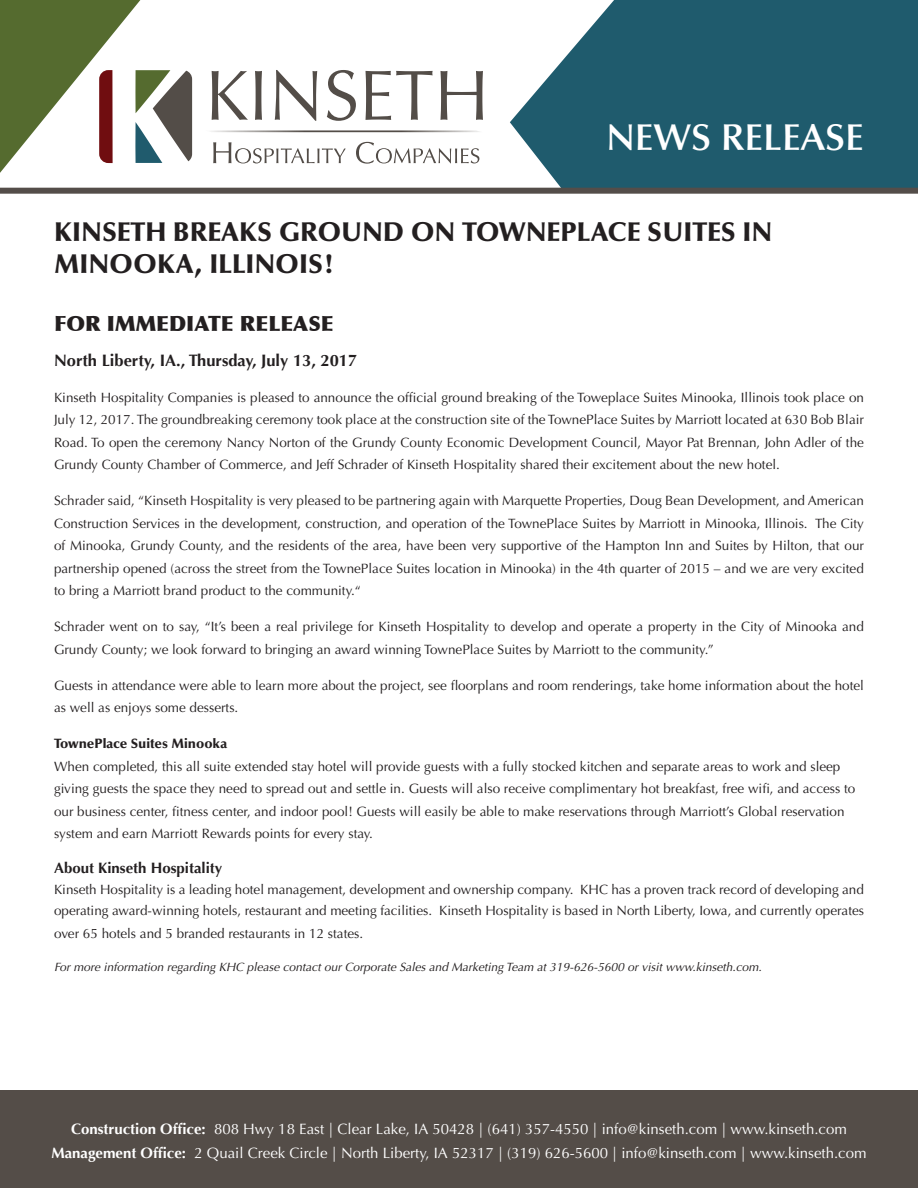
<style>
.page{position:relative;width:918px;height:1188px;background:#fff}
.page>*{position:absolute;margin:0;border:0;box-sizing:border-box;transform-origin:0 0}
.t1{font:600 37.5px "Optima";color:#fff}
.t2{font:900 27px/32.4px "Optima";color:#231f20}
.t3{font:900 21px "Optima";color:#231f20}
.t4{font:700 16.5px "Optima";color:#231f20}
.t5{font:15px/24px "Optima";color:#fff;text-align:center}
.t6{font:700 15px "Optima";color:#231f20}
.t7{font:13.5px/22.5px "Optima";color:#231f20}
.t8{font:italic 12px "Optima";color:#231f20}
.s1{font-weight:900}
.s2{font-weight:700}
</style>
<div class="page">
<svg style="left:510px;top:0;width:408px;height:188px;background:#366c7c"></svg>
<div style="left:0;top:188px;width:918px;height:6px;background:#544d49"></div>
<svg style="left:213px;top:142px;width:266px;height:22px"></svg>
<svg style="left:212px;top:70px;width:271px;height:51px"></svg>
<svg style="left:211px;top:130px;width:269px;height:2px"></svg>
<svg style="left:0;top:0;width:192px;height:173px"></svg>
<div style="left:0;top:1090px;width:918px;height:98px;background:#544d48"></div>
<p class="t1" style="left:606px;top:115px;width:259px">NEWS RELEASE</p>
<p class="t2" style="left:54px;top:216px;width:720px">KINSETH BREAKS GROUND ON TOWNEPLACE SUITES IN<br>MINOOKA, ILLINOIS!</p>
<p class="t3" style="left:54px;top:311px;width:281px">FOR IMMEDIATE RELEASE</p>
<p class="t4" style="left:54px;top:351px;width:305px">North Liberty, IA., Thursday, July 13, 2017</p>
<p class="t7" style="left:54px;top:386px;width:812px;text-align:justify">Kinseth Hospitality Companies is pleased to announce the official ground breaking of the Toweplace Suites Minooka, Illinois took place on July 12, 2017. The groundbreaking ceremony took place at the construction site of the TownePlace Suites by Marriott located at 630 Bob Blair Road. To open the ceremony Nancy Norton of the Grundy County Economic Development Council, Mayor Pat Brennan, John Adler of the Grundy County Chamber of Commerce, and Jeff Schrader of Kinseth Hospitality shared their excitement about the new hotel.</p>
<p class="t7" style="left:54px;top:490px;width:812px;text-align:justify">Schrader said, “Kinseth Hospitality is very pleased to be partnering again with Marquette Properties, Doug Bean Development, and American Construction Services in the development, construction, and operation of the TownePlace Suites by Marriott in Minooka, Illinois. The City of Minooka, Grundy County, and the residents of the area, have been very supportive of the Hampton Inn and Suites by Hilton, that our partnership opened (across the street from the TownePlace Suites location in Minooka) in the 4th quarter of 2015 – and we are very excited to bring a Marriott brand product to the community.“</p>
<p class="t7" style="left:54px;top:616px;width:811px">Schrader went on to say, “It’s been a real privilege for Kinseth Hospitality to develop and operate a property in the City of Minooka and<br>Grundy County; we look forward to bringing an award winning TownePlace Suites by Marriott to the community.”</p>
<p class="t7" style="left:54px;top:674px;width:812px">Guests in attendance were able to learn more about the project, see floorplans and room renderings, take home information about the hotel as well as enjoys some desserts.</p>
<p class="t7" style="left:54px;top:733px;width:803px"><span class="s1">TownePlace Suites Minooka<br></span>When completed, this all suite extended stay hotel will provide guests with a fully stocked kitchen and separate areas to work and sleep giving guests the space they need to spread out and settle in. Guests will also receive complimentary hot breakfast, free wifi, and access to our business center, fitness center, and indoor pool! Guests will easily be able to make reservations through Marriott’s Global reservation system and earn Marriott Rewards points for every stay.</p>
<p class="t6" style="left:54px;top:859px;width:170px">About Kinseth Hospitality</p>
<p class="t7" style="left:54px;top:879px;width:812px;line-height:21px">Kinseth Hospitality is a leading hotel management, development and ownership company. KHC has a proven track record of developing and operating award-winning hotels, restaurant and meeting facilities. Kinseth Hospitality is based in North Liberty, Iowa, and currently operates</p>
<p class="t7" style="left:54px;top:922px;width:311px">over 65 hotels and 5 branded restaurants in 12 states.</p>
<p class="t8" style="left:54px;top:960px;width:709px">For more information regarding KHC please contact our Corporate Sales and Marketing Team at 319-626-5600 or visit www.kinseth.com.</p>
<p class="t5" style="left:51px;top:1117px;width:817px"><span class="s2">Construction Office:</span> 808 Hwy 18 East | Clear Lake, IA 50428 | (641) 357-4550 | info@kinseth.com | www.kinseth.com<br><span class="s2">Management Office:</span> 2 Quail Creek Circle | North Liberty, IA 52317 | (319) 626-5600 | info@kinseth.com | www.kinseth.com</p>
</div>
